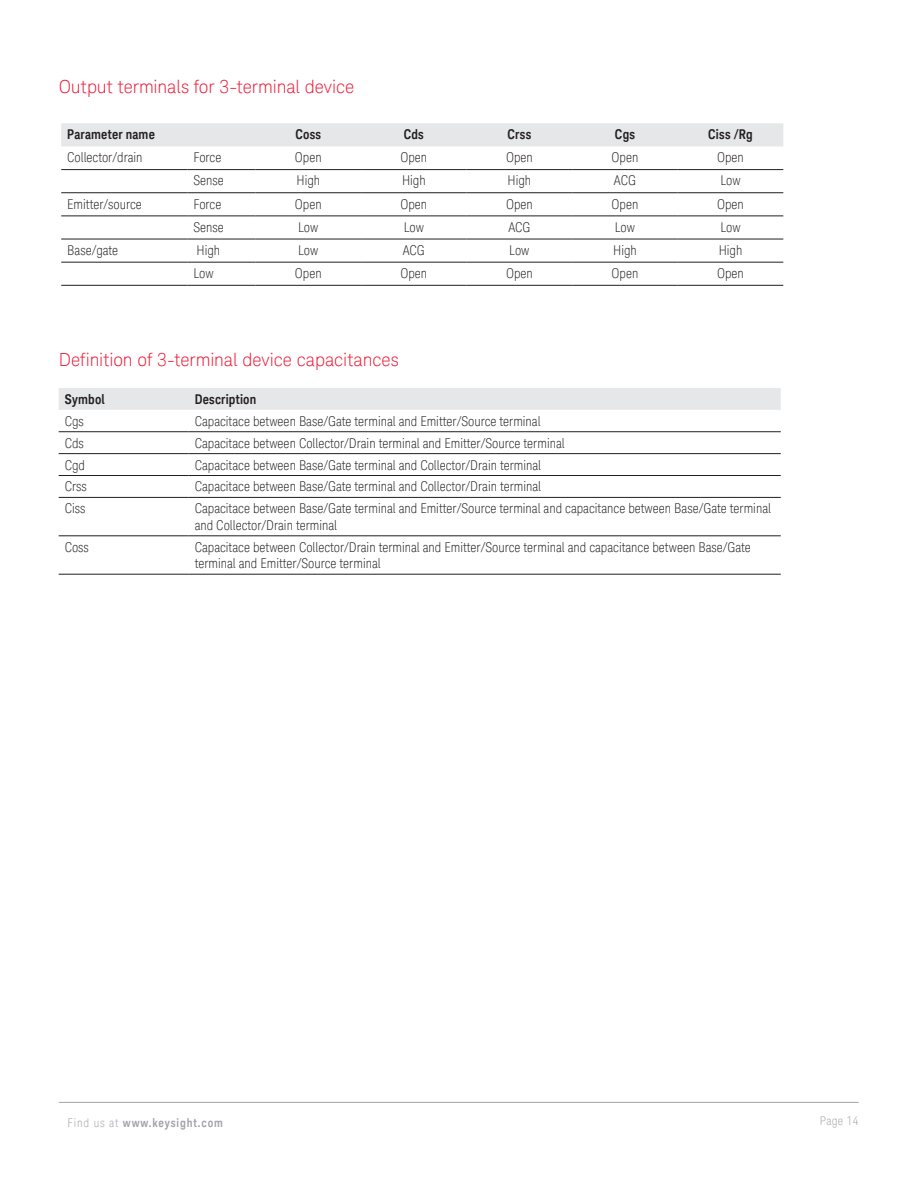
<style>
.page{position:relative;width:918px;height:1188px;background:#fff}
.page>*{position:absolute;margin:0;border:0;box-sizing:border-box;transform-origin:0 0}
.K_Heading_2{font:300 18px "Keysight Sans";letter-spacing:-.005em;color:#ed1a36}
.Body_Text{font:300 condensed 13.5px/16.5px "Keysight Sans";color:#231f20}
.K_Table_Heading_1{font:700 13.5px "Keysight Sans Condensed";letter-spacing:.015em;color:#231f20}
.t1{font:700 12px "Keysight Sans Condensed";letter-spacing:.07em;color:#a4a1a9}
.t2{font:300 condensed 12px "Keysight Sans";letter-spacing:.03em;color:#a4a1a9}
.s1{font-family:"Keysight Sans";font-weight:300;font-stretch:condensed}
</style>
<div class="page">
<hr style="left:59px;top:1102px;width:800px;height:1px;background:#a4a1a9">
<div style="left:61px;top:123px;width:722px;height:23px;background:#e6e7e9"></div>
<hr style="left:61px;top:169px;width:127px;height:1px;background:#231f20">
<hr style="left:188px;top:169px;width:68px;height:1px;background:#231f20">
<hr style="left:256px;top:169px;width:105px;height:1px;background:#231f20">
<hr style="left:361px;top:169px;width:106px;height:1px;background:#231f20">
<hr style="left:467px;top:169px;width:105px;height:1px;background:#231f20">
<hr style="left:572px;top:169px;width:106px;height:1px;background:#231f20">
<hr style="left:678px;top:169px;width:105px;height:1px;background:#231f20">
<hr style="left:61px;top:192px;width:127px;height:1px;background:#231f20">
<hr style="left:188px;top:192px;width:68px;height:1px;background:#231f20">
<hr style="left:256px;top:192px;width:105px;height:1px;background:#231f20">
<hr style="left:361px;top:192px;width:106px;height:1px;background:#231f20">
<hr style="left:467px;top:192px;width:105px;height:1px;background:#231f20">
<hr style="left:572px;top:192px;width:106px;height:1px;background:#231f20">
<hr style="left:678px;top:192px;width:105px;height:1px;background:#231f20">
<hr style="left:61px;top:216px;width:127px;height:1px;background:#231f20">
<hr style="left:188px;top:216px;width:68px;height:1px;background:#231f20">
<hr style="left:256px;top:216px;width:105px;height:1px;background:#231f20">
<hr style="left:361px;top:216px;width:106px;height:1px;background:#231f20">
<hr style="left:467px;top:216px;width:105px;height:1px;background:#231f20">
<hr style="left:572px;top:216px;width:106px;height:1px;background:#231f20">
<hr style="left:678px;top:216px;width:105px;height:1px;background:#231f20">
<hr style="left:61px;top:239px;width:127px;height:1px;background:#231f20">
<hr style="left:188px;top:239px;width:68px;height:1px;background:#231f20">
<hr style="left:256px;top:239px;width:105px;height:1px;background:#231f20">
<hr style="left:361px;top:239px;width:106px;height:1px;background:#231f20">
<hr style="left:467px;top:239px;width:105px;height:1px;background:#231f20">
<hr style="left:572px;top:239px;width:106px;height:1px;background:#231f20">
<hr style="left:678px;top:239px;width:105px;height:1px;background:#231f20">
<hr style="left:61px;top:262px;width:127px;height:1px;background:#231f20">
<hr style="left:188px;top:262px;width:68px;height:1px;background:#231f20">
<hr style="left:256px;top:262px;width:105px;height:1px;background:#231f20">
<hr style="left:361px;top:262px;width:106px;height:1px;background:#231f20">
<hr style="left:467px;top:262px;width:105px;height:1px;background:#231f20">
<hr style="left:572px;top:262px;width:106px;height:1px;background:#231f20">
<hr style="left:678px;top:262px;width:105px;height:1px;background:#231f20">
<hr style="left:61px;top:285px;width:127px;height:1px;background:#231f20">
<hr style="left:188px;top:285px;width:68px;height:1px;background:#231f20">
<hr style="left:256px;top:285px;width:105px;height:1px;background:#231f20">
<hr style="left:361px;top:285px;width:106px;height:1px;background:#231f20">
<hr style="left:467px;top:285px;width:105px;height:1px;background:#231f20">
<hr style="left:572px;top:285px;width:106px;height:1px;background:#231f20">
<hr style="left:678px;top:285px;width:105px;height:1px;background:#231f20">
<div style="left:59px;top:388px;width:722px;height:22px;background:#e6e7e9"></div>
<hr style="left:59px;top:431px;width:130px;height:1px;background:#231f20">
<hr style="left:189px;top:431px;width:592px;height:1px;background:#231f20">
<hr style="left:59px;top:453px;width:130px;height:1px;background:#231f20">
<hr style="left:189px;top:453px;width:592px;height:1px;background:#231f20">
<hr style="left:59px;top:475px;width:130px;height:1px;background:#231f20">
<hr style="left:189px;top:475px;width:592px;height:1px;background:#231f20">
<hr style="left:59px;top:497px;width:130px;height:1px;background:#231f20">
<hr style="left:189px;top:497px;width:592px;height:1px;background:#231f20">
<hr style="left:59px;top:535px;width:130px;height:1px;background:#231f20">
<hr style="left:189px;top:535px;width:592px;height:1px;background:#231f20">
<hr style="left:59px;top:574px;width:130px;height:1px;background:#231f20">
<hr style="left:189px;top:574px;width:592px;height:1px;background:#231f20">
<p class="K_Heading_2" style="left:59px;top:76px;width:297px">Output terminals for 3-terminal device</p>
<p class="K_Table_Heading_1" style="left:67px;top:126px;width:89px">Parameter name</p>
<p class="K_Table_Heading_1" style="left:295px;top:126px;width:27px">Coss</p>
<p class="K_Table_Heading_1" style="left:404px;top:126px;width:22px">Cds</p>
<p class="K_Table_Heading_1" style="left:508px;top:126px;width:25px">Crss</p>
<p class="K_Table_Heading_1" style="left:615px;top:126px;width:22px">Cgs</p>
<p class="K_Table_Heading_1" style="left:708px;top:126px;width:46px">Ciss /Rg</p>
<p class="Body_Text" style="left:67px;top:149px;width:77px">Collector/drain</p>
<p class="Body_Text" style="left:194px;top:149px;width:29px">Force</p>
<p class="Body_Text" style="left:295px;top:149px;width:28px">Open</p>
<p class="Body_Text" style="left:400px;top:149px;width:28px">Open</p>
<p class="Body_Text" style="left:506px;top:149px;width:28px">Open</p>
<p class="Body_Text" style="left:612px;top:149px;width:28px">Open</p>
<p class="Body_Text" style="left:717px;top:149px;width:28px">Open</p>
<p class="Body_Text" style="left:194px;top:172px;width:32px">Sense</p>
<p class="Body_Text" style="left:297px;top:172px;width:25px">High</p>
<p class="Body_Text" style="left:402px;top:172px;width:25px">High</p>
<p class="Body_Text" style="left:508px;top:172px;width:25px">High</p>
<p class="Body_Text" style="left:614px;top:172px;width:24px">ACG</p>
<p class="Body_Text" style="left:720px;top:172px;width:22px">Low</p>
<p class="Body_Text" style="left:67px;top:196px;width:76px">Emitter/source</p>
<p class="Body_Text" style="left:194px;top:196px;width:29px">Force</p>
<p class="Body_Text" style="left:295px;top:196px;width:28px">Open</p>
<p class="Body_Text" style="left:400px;top:196px;width:28px">Open</p>
<p class="Body_Text" style="left:506px;top:196px;width:28px">Open</p>
<p class="Body_Text" style="left:612px;top:196px;width:28px">Open</p>
<p class="Body_Text" style="left:717px;top:196px;width:28px">Open</p>
<p class="Body_Text" style="left:194px;top:219px;width:32px">Sense</p>
<p class="Body_Text" style="left:298px;top:219px;width:22px">Low</p>
<p class="Body_Text" style="left:404px;top:219px;width:22px">Low</p>
<p class="Body_Text" style="left:508px;top:219px;width:24px">ACG</p>
<p class="Body_Text" style="left:615px;top:219px;width:22px">Low</p>
<p class="Body_Text" style="left:720px;top:219px;width:22px">Low</p>
<p class="Body_Text" style="left:67px;top:242px;width:53px">Base/gate</p>
<p class="Body_Text" style="left:197px;top:242px;width:25px">High</p>
<p class="Body_Text" style="left:298px;top:242px;width:22px">Low</p>
<p class="Body_Text" style="left:403px;top:242px;width:24px">ACG</p>
<p class="Body_Text" style="left:509px;top:242px;width:22px">Low</p>
<p class="Body_Text" style="left:613px;top:242px;width:25px">High</p>
<p class="Body_Text" style="left:719px;top:242px;width:25px">High</p>
<p class="Body_Text" style="left:194px;top:265px;width:22px">Low</p>
<p class="Body_Text" style="left:295px;top:265px;width:28px">Open</p>
<p class="Body_Text" style="left:400px;top:265px;width:28px">Open</p>
<p class="Body_Text" style="left:506px;top:265px;width:28px">Open</p>
<p class="Body_Text" style="left:612px;top:265px;width:28px">Open</p>
<p class="Body_Text" style="left:717px;top:265px;width:28px">Open</p>
<p class="K_Heading_2" style="left:59px;top:349px;width:342px">Definition of 3-terminal device capacitances</p>
<p class="K_Table_Heading_1" style="left:65px;top:391px;width:42px">Symbol</p>
<p class="K_Table_Heading_1" style="left:195px;top:391px;width:63px">Description</p>
<p class="Body_Text" style="left:65px;top:413px;width:21px">Cgs</p>
<p class="Body_Text" style="left:195px;top:413px;width:347px">Capacitace between Base/Gate terminal and Emitter/Source terminal</p>
<p class="Body_Text" style="left:65px;top:435px;width:21px">Cds</p>
<p class="Body_Text" style="left:195px;top:435px;width:372px">Capacitace between Collector/Drain terminal and Emitter/Source terminal</p>
<p class="Body_Text" style="left:65px;top:456px;width:22px">Cgd</p>
<p class="Body_Text" style="left:195px;top:456px;width:348px">Capacitace between Base/Gate terminal and Collector/Drain terminal</p>
<p class="Body_Text" style="left:65px;top:478px;width:24px">Crss</p>
<p class="Body_Text" style="left:195px;top:478px;width:348px">Capacitace between Base/Gate terminal and Collector/Drain terminal</p>
<p class="Body_Text" style="left:65px;top:500px;width:22px">Ciss</p>
<p class="Body_Text" style="left:195px;top:500px;width:578px">Capacitace between Base/Gate terminal and Emitter/Source terminal and capacitance between Base/Gate terminal and Collector/Drain terminal</p>
<p class="Body_Text" style="left:65px;top:539px;width:26px">Coss</p>
<p class="Body_Text" style="left:195px;top:539px;width:558px">Capacitace between Collector/Drain terminal and Emitter/Source terminal and capacitance between Base/Gate terminal and Emitter/Source terminal</p>
<p class="t1" style="left:68px;top:1115px;width:157px"><span class="s1">Find us at</span> www.keysight.com</p>
<p class="t2" style="left:820px;top:1113px;width:40px">Page 14</p>
</div>
